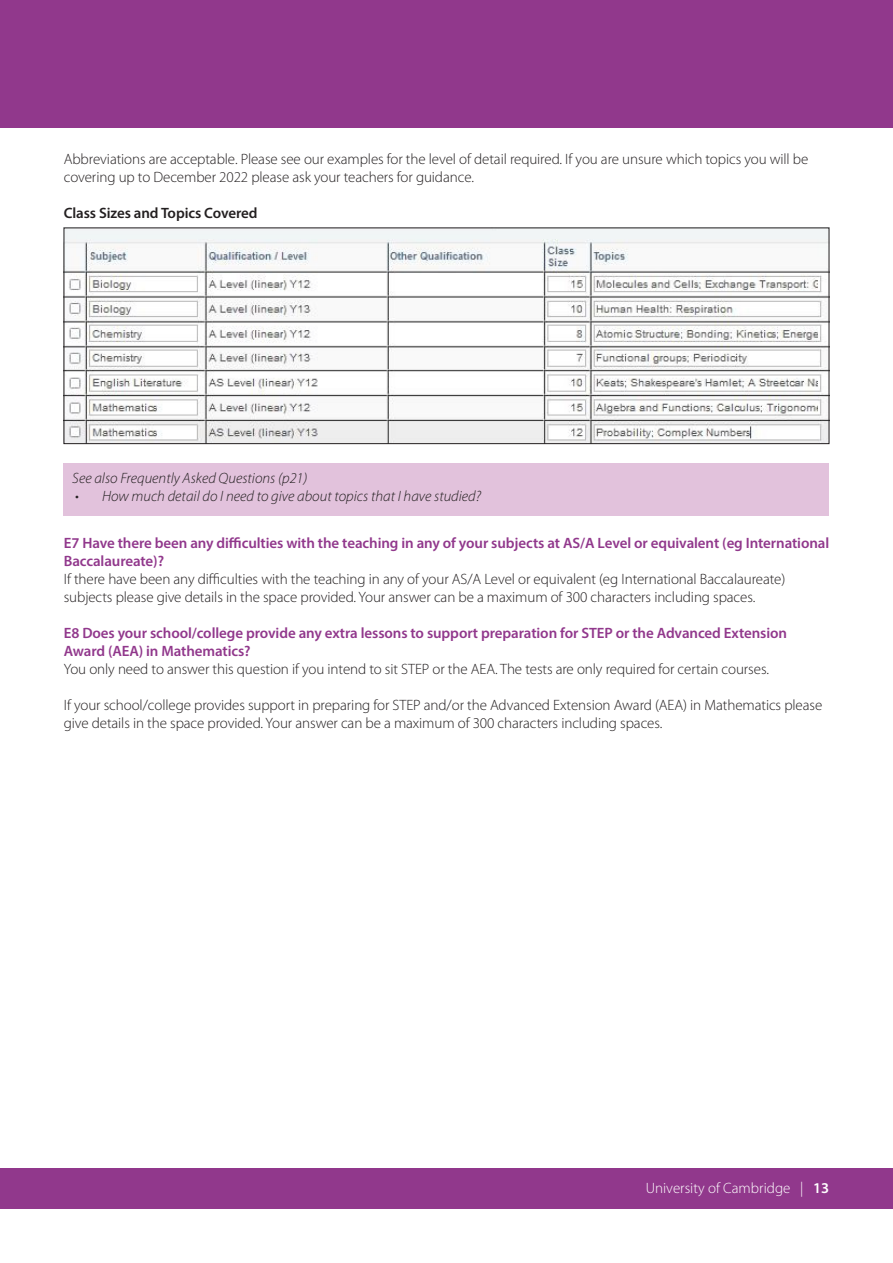
<style>
.page{position:relative;width:893px;height:1263px;background:#fff}
.page>*{position:absolute;margin:0;border:0;box-sizing:border-box;transform-origin:0 0}
.t1{font:300 15px/18px "Myriad Pro";letter-spacing:-.005em;color:#231f20}
.t2{font:600 15px/18px "Myriad Pro";letter-spacing:-.005em;color:#91388c}
.t3{font:italic 300 15px "Myriad Pro";color:#231f20}
.t4{font:600 15px "Myriad Pro";letter-spacing:-.005em;color:#231f20}
.t5{font:300 15px "Myriad Pro";color:#fff}
.s1{font-weight:600}
</style>
<div class="page">
<div style="left:0;top:0;width:893px;height:128px;background:#91388c"></div>
<div style="left:0;top:1168px;width:893px;height:41px;background:#91388c"></div>
<img style="left:66px;top:230px;width:761px;height:212px">
<div style="left:64px;top:228px;width:765px;height:216px;border:1px solid #231f20"></div>
<div style="left:64px;top:463px;width:765px;height:53px;background:#e2c2dc"></div>
<p class="t1" style="left:64px;top:151px;width:746px">Abbreviations are acceptable. Please see our examples for the level of detail required. If you are unsure which topics you will be covering up to December 2022 please ask your teachers for guidance.</p>
<p class="t4" style="left:64px;top:204px;width:195px">Class Sizes and Topics Covered</p>
<p class="t3" style="left:72px;top:470px;width:237px">See also Frequently Asked Questions (p21)</p>
<p class="t3" style="left:75px;top:488px;width:408px">• How much detail do I need to give about topics that I have studied?</p>
<p class="t2" style="left:64px;top:534px;width:767px">E7 Have there been any difficulties with the teaching in any of your subjects at AS/A Level or equivalent (eg International<br>Baccalaureate)?</p>
<p class="t1" style="left:64px;top:570px;width:723px">If there have been any difficulties with the teaching in any of your AS/A Level or equivalent (eg International Baccalaureate) subjects please give details in the space provided. Your answer can be a maximum of 300 characters including spaces.</p>
<p class="t2" style="left:64px;top:624px;width:725px">E8 Does your school/college provide any extra lessons to support preparation for STEP or the Advanced Extension<br>Award (AEA) in Mathematics?</p>
<p class="t1" style="left:64px;top:660px;width:707px">You only need to answer this question if you intend to sit STEP or the AEA. The tests are only required for certain courses.</p>
<p class="t1" style="left:64px;top:696px;width:760px">If your school/college provides support in preparing for STEP and/or the Advanced Extension Award (AEA) in Mathematics please give details in the space provided. Your answer can be a maximum of 300 characters including spaces.</p>
<p class="t5" style="left:646px;top:1179px;width:185px">University of Cambridge | <span class="s1">153</span></p>
</div>
